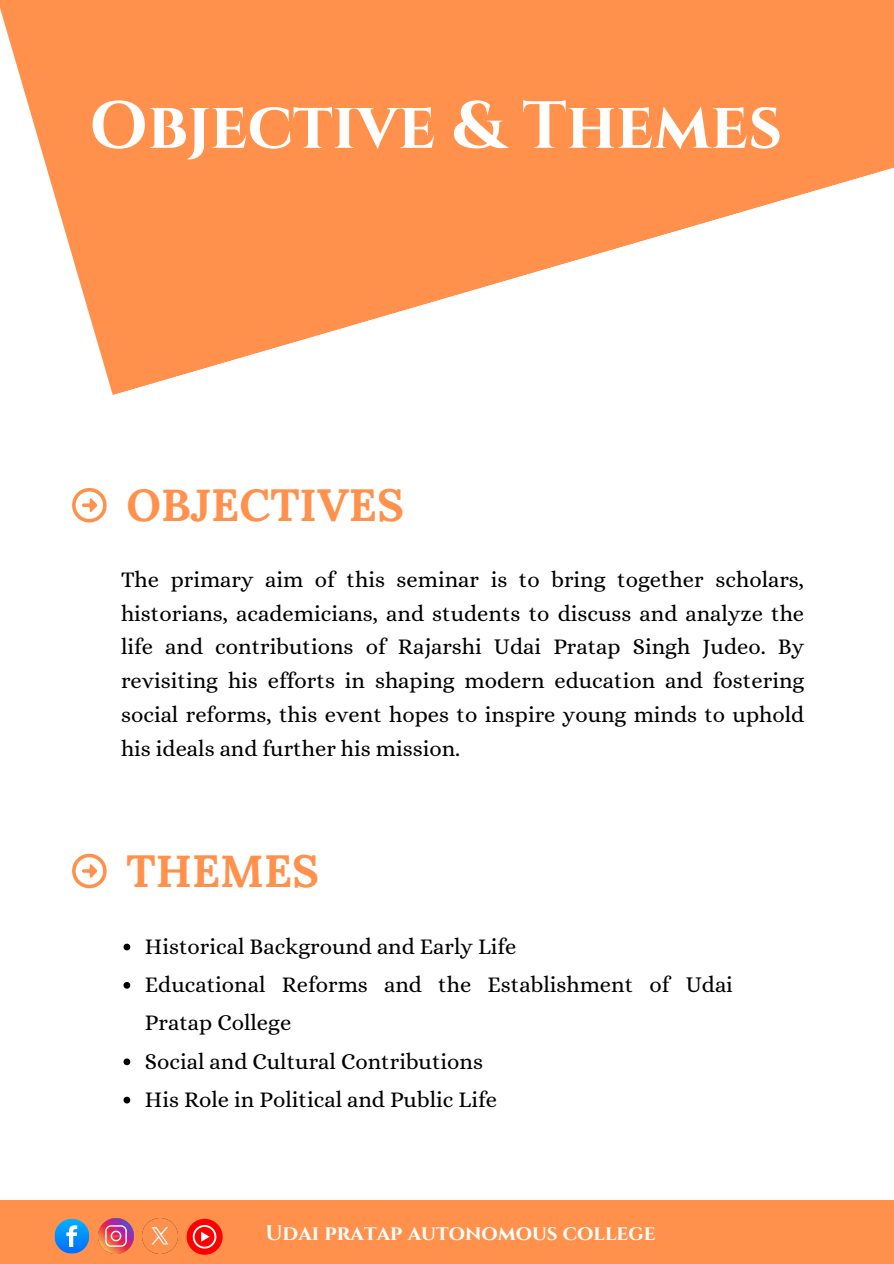
<style>
.page{position:relative;width:894px;height:1264px;background:#fff}
.page>*{position:absolute;margin:0;border:0;box-sizing:border-box;transform-origin:0 0}
.t1{font:700 66.3px "Cinzel";color:#fff}
.t2{font:700 45px "Lora";color:#ff914d}
.t3{font:22.5px/33.8px "Alice";color:#000001;text-align:justify}
.t4{font:700 21px "Cinzel";color:#fff}
</style>
<div class="page">
<svg style="left:0;top:0;width:893px;height:395px;fill:#ff914d"></svg>
<svg style="left:72px;top:488px;width:35px;height:34px"></svg>
<svg style="left:72px;top:853px;width:35px;height:35px"></svg>
<svg style="left:123px;top:943px;width:7px;height:7px"></svg>
<svg style="left:123px;top:982px;width:7px;height:6px"></svg>
<svg style="left:123px;top:1058px;width:7px;height:7px"></svg>
<svg style="left:123px;top:1096px;width:7px;height:7px"></svg>
<div style="left:0;top:1200px;width:893px;height:63px;background:#ff914d"></div>
<img style="left:99px;top:1218px;width:35px;height:35px">
<svg style="left:54px;top:1219px;width:35px;height:34px"></svg>
<img style="left:143px;top:1218px;width:34px;height:35px">
<div style="left:186px;top:1218px;width:36px;height:36px;background:#f00;border-radius:50%"></div>
<svg style="left:191px;top:1223px;width:26px;height:27px"></svg>
<h1 class="t1" style="left:89px;top:83px;width:694px">Objective &amp; Themes</h1>
<p class="t2" style="left:126px;top:475px;width:279px">OBJECTIVES</p>
<h2 class="t3" style="left:121px;top:562px;width:684px">The primary aim of this seminar is to bring together scholars, historians, academicians, and students to discuss and analyze the life and contributions of Rajarshi Udai Pratap Singh Judeo. By revisiting his efforts in shaping modern education and fostering social reforms, this event hopes to inspire young minds to uphold his ideals and further his mission.</h2>
<p class="t2" style="left:126px;top:841px;width:194px">THEMES</p>
<p class="t3" style="left:145px;top:929px;width:373px">Historical Background and Early Life</p>
<h2 class="t3" style="left:145px;top:965px;width:589px;line-height:38.2px">Educational Reforms and the Establishment of Udai<br>Pratap College</h2>
<p class="t3" style="left:145px;top:1044px;width:339px">Social and Cultural Contributions</p>
<p class="t3" style="left:145px;top:1082px;width:353px">His Role in Political and Public Life</p>
<p class="t4" style="left:265px;top:1219px;width:391px">Udai pratap autonomous college</p>
</div>
